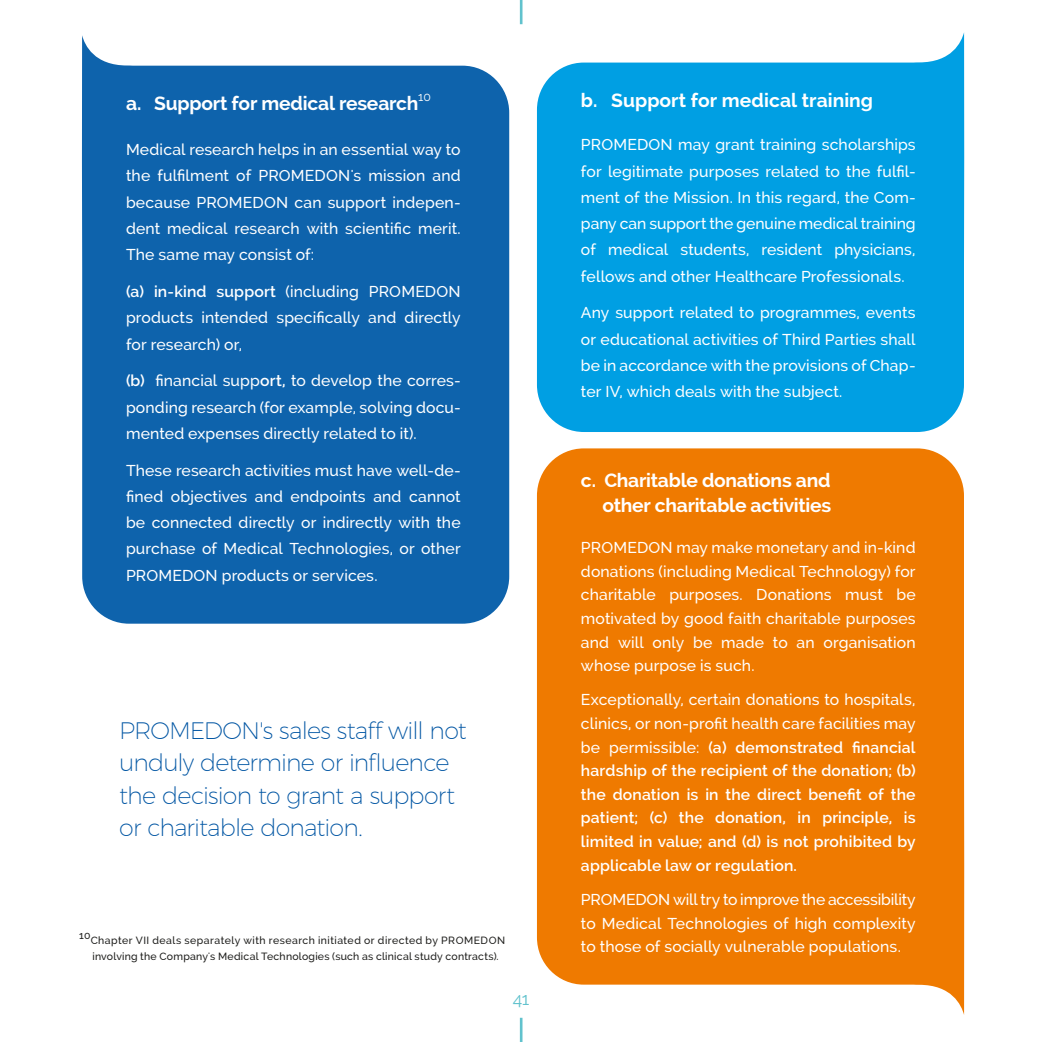
<style>
.page{position:relative;width:1042px;height:1042px;background:#fff}
.page>*{position:absolute;margin:0;border:0;box-sizing:border-box;transform-origin:0 0}
.t1{font:200 23.8px/32.4px "Montserrat";letter-spacing:-.035em;color:#0055a3}
.t2{font:700 19.25px/24.5px "Raleway";letter-spacing:-.015em;color:#fff;text-align:right}
.t3{font:17.5px "Raleway";color:#61c2cd}
.t4{font:500 15.75px/26.2px "Raleway";letter-spacing:.01em;color:#fff;text-align:justify}
.t5{font:600 15.75px/23.6px "Raleway";letter-spacing:.01em;color:#fff;text-align:justify}
.t6{font:12.25px "Raleway";color:#fff}
.t7{font:500 10.5px/15.8px "Raleway";letter-spacing:.03em;color:#1d1d1b}
.s1{font-weight:600}
.s2{font-weight:500}
</style>
<div class="page">
<hr style="left:520px;top:1018px;width:2px;height:24px;background:#61c2cd">
<hr style="left:520px;top:0;width:2px;height:24px;background:#61c2cd">
<div style="left:82px;top:35px;width:427px;height:589px;background:#0e63ac"></div>
<svg style="left:537px;top:33px;width:427px;height:399px;fill:#009fe3"></svg>
<div style="left:537px;top:448px;width:427px;height:567px;background:#ef7a00"></div>
<p class="t2" style="left:126px;top:91px;width:294px">a. Support for medical research</p>
<p class="t6" style="left:418px;top:89px;width:14px">10</p>
<p class="t4" style="left:126px;top:136px;width:336px">Medical research helps in an essential way to the fulfilment of PROMEDON's mission and because PROMEDON can support indepen&shy;dent medical research with scientific merit.<br>The same may consist of:</p>
<p class="t4" style="left:126px;top:278px;width:336px"><span class="s1">(a) in-kind support</span> (including PROMEDON products intended specifically and directly for research) or,</p>
<p class="t4" style="left:126px;top:367px;width:336px"><span class="s1">(b)</span> financial supp<span class="s1">ort,</span> to develop the corres&shy;ponding research (for example, solving docu&shy;mented expenses directly related to it).</p>
<p class="t4" style="left:126px;top:457px;width:336px">These research activities must have well-de&shy;fined objectives and endpoints and cannot be connected directly or indirectly with the purchase of Medical Technologies, or other PROMEDON products or services.</p>
<h1 class="t1" style="left:119px;top:713px;width:349px">PROMEDON's sales staff will not unduly determine or influence the decision to grant a support or charitable donation.</h1>
<p class="t7" style="left:79px;top:927px;width:13px">10</p>
<p class="t7" style="left:91px;top:932px;width:416px">Chapter VII deals separately with research initiated or directed by PROMEDON involving the Company's Medical Technologies (such as clinical study contracts).</p>
<p class="t3" style="left:513px;top:988px;width:18px">41</p>
<p class="t2" style="left:581px;top:88px;width:294px">b. Support for medical training</p>
<p class="t4" style="left:581px;top:132px;width:336px">PROMEDON may grant training scholarships for legitimate purposes related to the fulfil&shy;ment of the Mission. In this regard, the Com&shy;pany can support the genuine medical training of medical students, resident physicians, fellows and other Healthcare Professionals.</p>
<p class="t4" style="left:581px;top:300px;width:336px">Any support related to programmes, events or educational activities of Third Parties shall be in accordance with the provisions of Chap&shy;ter IV, which deals with the subject.</p>
<p class="t2" style="left:581px;top:468px;width:252px">c. Charitable donations and other charitable activities</p>
<p class="t4" style="left:581px;top:536px;width:336px;line-height:23.6px">PROMEDON may make monetary and in-kind donations (including Medical Technology) for charitable purposes. Donations must be motivated by good faith charitable purposes and will only be made to an organisation whose purpose is such.</p>
<p class="t5" style="left:581px;top:688px;width:336px"><span class="s2">Exceptionally, certain donations to hospitals, clinics, or non-profit health care facilities may be permissible:</span> (a) demonstrated financial hardship of the recipient of the donation; (b) the donation is in the direct benefit of the patient; (c) the donation, in principle, is limited in value; and (d) is not prohibited by applicable law or regulation.</p>
<p class="t4" style="left:581px;top:887px;width:336px;line-height:23.6px">PROMEDON will try to improve the accessibility to Medical Technologies of high complexity to those of socially vulnerable populations.</p>
</div>
